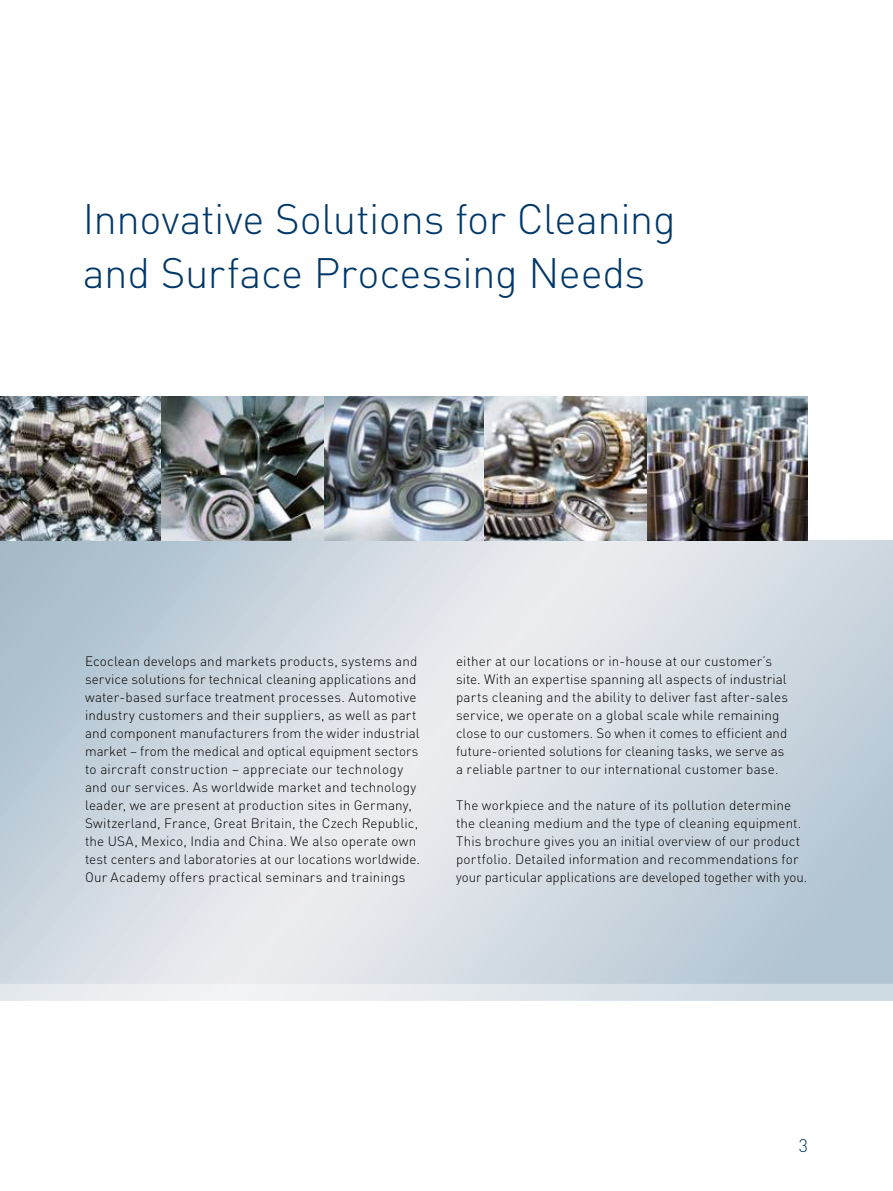
<style>
.page{position:relative;width:893px;height:1191px;background:#fff}
.page>*{position:absolute;margin:0;border:0;box-sizing:border-box;transform-origin:0 0}
.t1{font:300 42px/54px "DIN Pro";letter-spacing:-.01em;color:#003869}
.t2{font:300 18px "DIN Pro";color:#003869}
.t3{font:300 13.5px/18px "DIN Pro";letter-spacing:.01em;color:#000}
</style>
<div class="page">
<svg style="left:0;top:540px;width:893px;height:443px;background:#d1dae1"></svg>
<img style="left:0;top:396px;width:808px;height:144px">
<svg style="left:0;top:983px;width:893px;height:17px"></svg>
<svg style="left:0;top:1000px;width:893px;height:1px"></svg>
<h1 class="t1" style="left:83px;top:188px;width:594px">Innovative Solutions for Cleaning and Surface Processing Needs</h1>
<p class="t3" style="left:85px;top:651px;width:337px">Ecoclean develops and markets products, systems and service solutions for technical cleaning applications and water-based surface treatment processes. Automotive industry customers and their suppliers, as well as part and component manufacturers from the wider industrial market – from the medical and optical equipment sectors to aircraft construction – appreciate our technology and our services. As worldwide market and technology leader, we are present at production sites in Germany, Switzerland, France, Great Britain, the Czech Republic, the USA, Mexico, India and China. We also operate own test centers and laboratories at our locations worldwide.<br>Our Academy offers practical seminars and trainings</p>
<p class="t3" style="left:456px;top:651px;width:333px">either at our locations or in-house at our customer’s site. With an expertise spanning all aspects of industrial parts cleaning and the ability to deliver fast after-sales service, we operate on a global scale while remaining close to our customers. So when it comes to efficient and future-oriented solutions for cleaning tasks, we serve as a reliable partner to our international customer base.</p>
<p class="t3" style="left:456px;top:795px;width:353px">The workpiece and the nature of its pollution determine the cleaning medium and the type of cleaning equipment.<br>This brochure gives you an initial overview of our product portfolio. Detailed information and recommendations for your particular applications are developed together with you.</p>
<h2 class="t2" style="left:799px;top:1132px;width:11px">3</h2>
</div>
